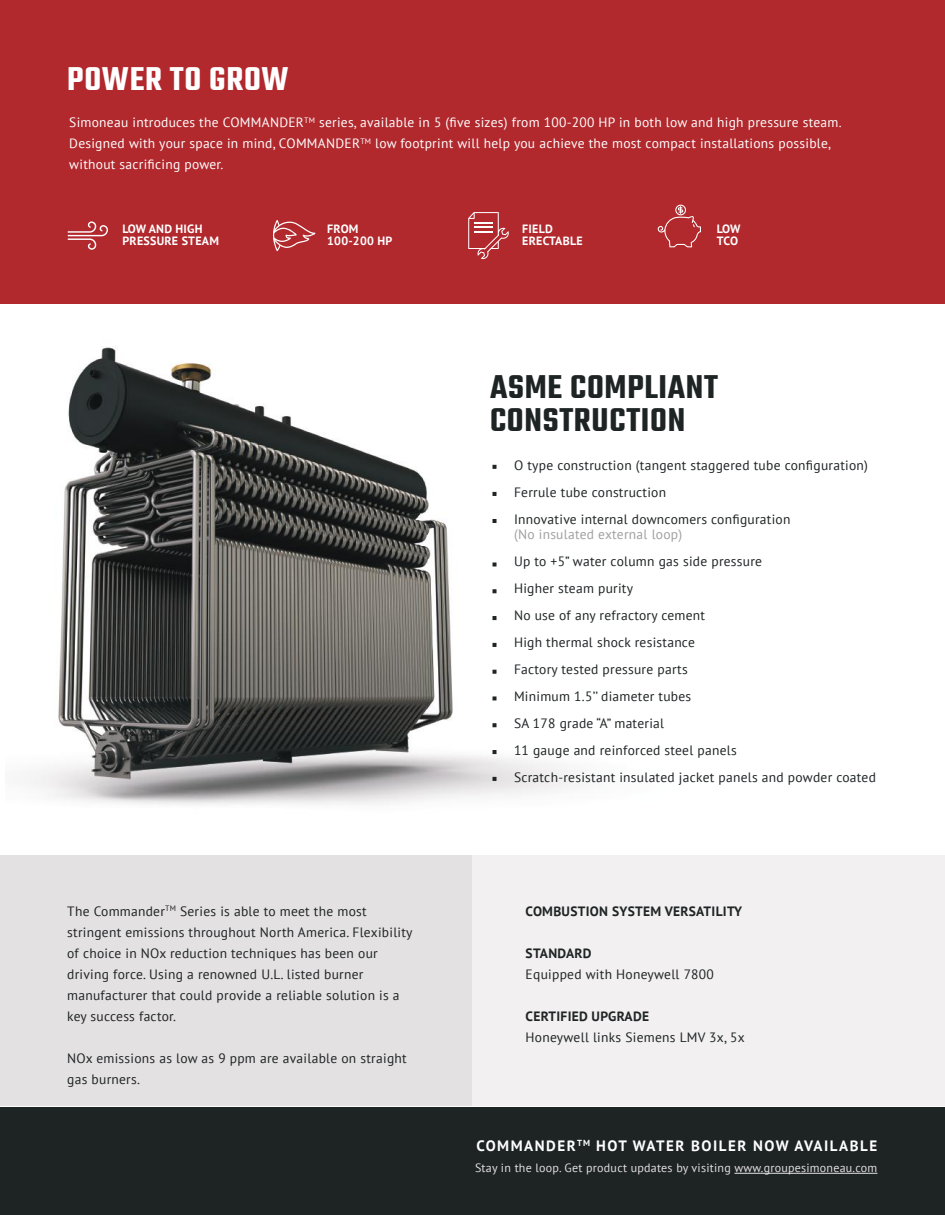
<style>
.page{position:relative;width:945px;height:1215px;background:#fff}
.page>*{position:absolute;margin:0;border:0;box-sizing:border-box;transform-origin:0 0}
.t1{font:600 36px/33px "Teko";letter-spacing:.02em;color:#1e2324}
.t2{font:600 36px "Teko";letter-spacing:.02em;color:#fff}
.t3{font:700 15px "PT Sans";letter-spacing:.1em;color:#fff}
.t4{font:13.5px/27px "PT Sans";letter-spacing:.02em;color:#1e2324}
.t5{font:13.5px/21px "PT Sans";letter-spacing:.02em;color:#fff}
.t6{font:700 13.5px "PT Sans";letter-spacing:.02em;color:#1e2324}
.t7{font:13.5px "PT Sans";letter-spacing:.02em;color:#a19fa1}
.t8{font:12px "PT Sans";letter-spacing:.02em;color:#e4e1e2}
.t9{font:700 12px/12px "PT Sans";letter-spacing:.02em;color:#fff}
</style>
<div class="page">
<div style="left:0;top:1107px;width:944px;height:108px;background:#1e2324"></div>
<hr style="left:735px;top:1173px;width:142px;height:1px;background:#e4e1e2">
<div style="left:472px;top:855px;width:473px;height:251px;background:#f2f0f0"></div>
<div style="left:0;top:855px;width:472px;height:251px;background:#e4e1e2"></div>
<img style="left:33px;top:347px;width:541px;height:458px">
<svg style="left:493px;top:492px;width:3px;height:4px"></svg>
<svg style="left:493px;top:519px;width:3px;height:4px"></svg>
<svg style="left:493px;top:616px;width:3px;height:4px"></svg>
<svg style="left:493px;top:643px;width:3px;height:4px"></svg>
<svg style="left:493px;top:750px;width:3px;height:4px"></svg>
<svg style="left:493px;top:777px;width:3px;height:4px"></svg>
<div style="left:0;top:0;width:945px;height:304px;background:#b1282d"></div>
<svg style="left:657px;top:205px;width:44px;height:42px"></svg>
<svg style="left:468px;top:212px;width:41px;height:47px"></svg>
<svg style="left:273px;top:220px;width:42px;height:31px"></svg>
<svg style="left:68px;top:221px;width:40px;height:29px"></svg>
<h1 class="t2" style="left:67px;top:57px;width:223px">POWER TO GROW</h1>
<p class="t5" style="left:69px;top:112px;width:774px">Simoneau introduces the COMMANDER<sup>TM</sup> series, available in 5 (five sizes) from 100-200 HP in both low and high pressure steam.<br>Designed with your space in mind, COMMANDER<sup>TM</sup> low footprint will help you achieve the most compact installations possible, without sacrificing power.</p>
<p class="t9" style="left:122px;top:222px;width:98px">LOW AND HIGH<br>PRESSURE STEAM</p>
<p class="t9" style="left:327px;top:222px;width:67px">FROM<br>100-200 HP</p>
<p class="t9" style="left:522px;top:222px;width:62px">FIELD<br>ERECTABLE</p>
<p class="t9" style="left:717px;top:222px;width:25px">LOW<br>TCO</p>
<h1 class="t1" style="left:490px;top:372px;width:230px">ASME COMPLIANT<br>CONSTRUCTION</h1>
<p class="t4" style="left:514px;top:451px;width:356px">O type construction (tangent staggered tube configuration)<br>Ferrule tube construction<br>Innovative internal downcomers configuration</p>
<p class="t7" style="left:514px;top:526px;width:170px">(No insulated external loop)</p>
<p class="t4" style="left:514px;top:547px;width:364px">Up to +5” water column gas side pressure<br>Higher steam purity<br>No use of any refractory cement<br>High thermal shock resistance<br>Factory tested pressure parts<br>Minimum 1.5’’ diameter tubes<br>SA 178 grade “A” material<br>11 gauge and reinforced steel panels<br>Scratch-resistant insulated jacket panels and powder coated</p>
<p class="t4" style="left:67px;top:900px;width:347px;line-height:21px">The Commander<sup>TM</sup> Series is able to meet the most stringent emissions throughout North America. Flexibility of choice in NOx reduction techniques has been our driving force. Using a renowned U.L. listed burner manufacturer that could provide a reliable solution is a key success factor.</p>
<p class="t4" style="left:67px;top:1047px;width:341px;line-height:21px">NOx emissions as low as 9 ppm are available on straight gas burners.</p>
<p class="t6" style="left:526px;top:902px;width:218px">COMBUSTION SYSTEM VERSATILITY</p>
<p class="t6" style="left:526px;top:944px;width:68px">STANDARD</p>
<p class="t4" style="left:526px;top:960px;width:190px">Equipped with Honeywell 7800</p>
<p class="t6" style="left:526px;top:1007px;width:125px">CERTIFIED UPGRADE</p>
<p class="t4" style="left:526px;top:1023px;width:221px">Honeywell links Siemens LMV 3x, 5x</p>
<p class="t3" style="left:476px;top:1136px;width:402px">COMMANDER<sup>TM</sup> HOT WATER BOILER NOW AVAILABLE</p>
<p class="t8" style="left:475px;top:1160px;width:404px">Stay in the loop. Get product updates by visiting www.groupesimoneau.com</p>
</div>
